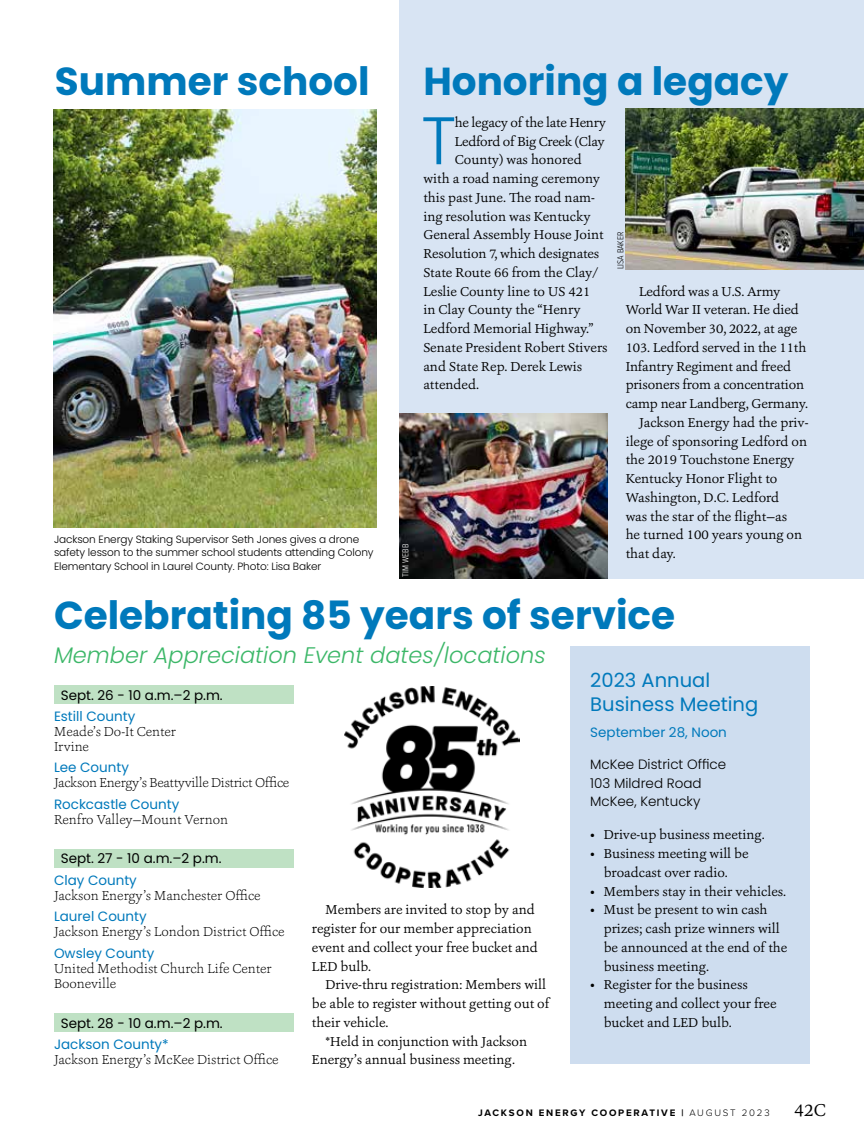
<style>
.page{position:relative;width:864px;height:1134px;background:#fff}
.page>*{position:absolute;margin:0;border:0;box-sizing:border-box;transform-origin:0 0}
.t1{font:300 67.2px "Poppins";color:#0079bb}
.t2{font:700 39px "Poppins";color:#0079bb}
.t3{font:italic 300 22.5px "Poppins";color:#3cb768}
.t4{font:19.5px/24px "Poppins";color:#0079bb}
.t5{font:18px "Ashbury";color:#000}
.t6{font:13.5px/18.8px "Ashbury";color:#000}
.t7{font:200 13.5px/15px "Ashbury";color:#000}
.t8{font:13.5px "Poppins";color:#0079bb}
.t9{font:13.5px "Poppins";color:#000}
.t10{font:300 13.5px/18.8px "Poppins";color:#000}
.t11{font:13.5px "Ashbury";letter-spacing:-.02em;color:#000}
.t12{font:200 13.5px "Ashbury";letter-spacing:-.02em;color:#000}
.t13{font:300 10.5px/13.5px "Poppins";letter-spacing:-.01em;color:#000}
.t14{font:700 9.75px "Proxima Nova";letter-spacing:.18em;color:#000}
.t15{font:300 9px "Proxima Nova Cond";color:#000}
.t16{font:300 9px "Proxima Nova Cond";color:#fff}
.s1{font-weight:300}
</style>
<div class="page">
<div style="left:400px;top:0;width:464px;height:579px;background:#d8e4f3"></div>
<div style="left:570px;top:647px;width:240px;height:417px;background:#ceddef"></div>
<img style="left:53px;top:109px;width:323px;height:418px">
<img style="left:626px;top:108px;width:238px;height:161px">
<img style="left:400px;top:413px;width:208px;height:166px">
<div style="left:54px;top:686px;width:240px;height:18px;background:#bfe1c4"></div>
<div style="left:54px;top:849px;width:240px;height:19px;background:#bfe1c4"></div>
<div style="left:54px;top:1013px;width:240px;height:19px;background:#bfe1c4"></div>
<img style="left:344px;top:686px;width:176px;height:201px">
<h2 class="t2" style="left:55px;top:59px;width:316px">Summer school</h2>
<p class="t13" style="left:54px;top:532px;width:321px">Jackson Energy Staking Supervisor Seth Jones gives a drone safety lesson to the summer school students attending Colony<br>Elementary School in Laurel County. Photo: Lisa Baker</p>
<p class="t16" style="left:399px;top:577px;width:34px;rotate:-90deg">TIM WEBB</p>
<h2 class="t2" style="left:423px;top:59px;width:367px">Honoring a legacy</h2>
<h1 class="t1" style="left:421px;top:102px;width:36px">T</h1>
<p class="t11" style="left:455px;top:114px;width:153px">he legacy of the late Henry</p>
<p class="t11" style="left:455px;top:132px;width:151px">Ledford of Big Creek (Clay</p>
<p class="t6" style="left:455px;top:150px;width:128px">County) was honored</p>
<p class="t6" style="left:423px;top:169px;width:178px">with a road naming ceremony</p>
<p class="t6" style="left:423px;top:188px;width:173px">this past June. The road nam-</p>
<p class="t6" style="left:423px;top:207px;width:169px">ing resolution was Kentucky</p>
<p class="t6" style="left:423px;top:225px;width:182px">General Assembly House Joint</p>
<p class="t6" style="left:423px;top:244px;width:177px">Resolution 7, which designates</p>
<p class="t6" style="left:423px;top:263px;width:176px">State Route 66 from the Clay/</p>
<p class="t6" style="left:423px;top:282px;width:169px">Leslie County line to US 421</p>
<p class="t6" style="left:423px;top:300px;width:159px">in Clay County the “Henry</p>
<p class="t6" style="left:423px;top:319px;width:172px">Ledford Memorial Highway.”</p>
<p class="t6" style="left:423px;top:338px;width:186px">Senate President Robert Stivers</p>
<p class="t6" style="left:423px;top:357px;width:160px">and State Rep. Derek Lewis</p>
<p class="t6" style="left:423px;top:375px;width:57px">attended.</p>
<p class="t15" style="left:614px;top:269px;width:39px;rotate:-90deg">LISA BAKER</p>
<p class="t6" style="left:639px;top:282px;width:143px">Ledford was a U.S. Army</p>
<p class="t6" style="left:626px;top:300px;width:175px">World War II veteran. He died</p>
<p class="t6" style="left:626px;top:319px;width:173px">on November 30, 2022, at age</p>
<p class="t6" style="left:626px;top:338px;width:182px">103. Ledford served in the 11th</p>
<p class="t6" style="left:626px;top:357px;width:167px">Infantry Regiment and freed</p>
<p class="t6" style="left:626px;top:375px;width:180px">prisoners from a concentration</p>
<p class="t6" style="left:626px;top:394px;width:184px">camp near Landberg, Germany.</p>
<p class="t6" style="left:639px;top:413px;width:171px">Jackson Energy had the priv-</p>
<p class="t6" style="left:626px;top:432px;width:183px">ilege of sponsoring Ledford on</p>
<p class="t6" style="left:626px;top:450px;width:170px">the 2019 Touchstone Energy</p>
<p class="t6" style="left:626px;top:469px;width:153px">Kentucky Honor Flight to</p>
<p class="t6" style="left:626px;top:488px;width:155px">Washington, D.C. Ledford</p>
<p class="t6" style="left:626px;top:507px;width:163px">was the star of the flight—as</p>
<p class="t6" style="left:626px;top:525px;width:178px">he turned 100 years young on</p>
<p class="t6" style="left:626px;top:544px;width:52px">that day.</p>
<h2 class="t2" style="left:54px;top:593px;width:623px">Celebrating 85 years of service</h2>
<h3 class="t3" style="left:54px;top:642px;width:493px">Member Appreciation Event dates/locations</h3>
<p class="t9" style="left:61px;top:687px;width:164px">Sept. 26 - 10 a.m.–2 p.m.</p>
<p class="t8" style="left:54px;top:708px;width:83px">Estill County</p>
<p class="t7" style="left:54px;top:724px;width:123px">Meade’s Do-It Center<br>Irvine</p>
<p class="t8" style="left:54px;top:760px;width:77px">Lee County</p>
<p class="t12" style="left:54px;top:774px;width:237px">Jackson Energy’s Beattyville District Office</p>
<p class="t8" style="left:54px;top:797px;width:127px">Rockcastle County</p>
<p class="t7" style="left:54px;top:812px;width:176px">Renfro Valley—Mount Vernon</p>
<p class="t9" style="left:61px;top:851px;width:162px">Sept. 27 - 10 a.m.–2 p.m.</p>
<p class="t8" style="left:54px;top:872px;width:84px">Clay County</p>
<p class="t7" style="left:54px;top:888px;width:208px">Jackson Energy’s Manchester Office</p>
<p class="t8" style="left:54px;top:909px;width:94px">Laurel County</p>
<p class="t7" style="left:54px;top:924px;width:232px">Jackson Energy’s London District Office</p>
<p class="t8" style="left:54px;top:946px;width:102px">Owsley County</p>
<p class="t7" style="left:54px;top:961px;width:219px">United Methodist Church Life Center<br>Booneville</p>
<p class="t9" style="left:61px;top:1015px;width:164px">Sept. 28 - 10 a.m.–2 p.m.</p>
<p class="t8" style="left:54px;top:1036px;width:116px">Jackson County*</p>
<p class="t7" style="left:54px;top:1052px;width:226px">Jackson Energy’s McKee District Office</p>
<p class="t6" style="left:312px;top:900px;width:228px;text-indent:14px">Members are invited to stop by and register for our member appreciation event and collect your free bucket and<br>LED bulb.</p>
<p class="t6" style="left:325px;top:975px;width:222px">Drive-thru registration: Members will</p>
<p class="t6" style="left:312px;top:994px;width:239px">be able to register without getting out of</p>
<p class="t6" style="left:312px;top:1013px;width:78px">their vehicle.</p>
<p class="t6" style="left:325px;top:1032px;width:203px">*Held in conjunction with Jackson</p>
<p class="t6" style="left:312px;top:1050px;width:205px">Energy’s annual business meeting.</p>
<h3 class="t4" style="left:590px;top:669px;width:170px">2023 Annual<br>Business Meeting</h3>
<p class="t8" style="left:590px;top:724px;width:138px">September 28, Noon</p>
<p class="t10" style="left:590px;top:755px;width:137px">McKee District Office<br>103 Mildred Road<br>McKee, Kentucky</p>
<p class="t6" style="left:590px;top:825px;width:176px">• Drive-up business meeting.</p>
<p class="t6" style="left:590px;top:844px;width:160px;text-align:center">• Business meeting will be broadcast over radio.</p>
<p class="t6" style="left:590px;top:882px;width:197px">• Members stay in their vehicles.</p>
<p class="t6" style="left:604px;top:900px;width:185px;text-indent:-14px">• Must be present to win cash prizes; cash prize winners will be announced at the end of the business meeting.</p>
<p class="t6" style="left:604px;top:975px;width:174px;text-indent:-14px">• Register for the business meeting and collect your free bucket and LED bulb.</p>
<p class="t14" style="left:478px;top:1106px;width:293px">JACKSON ENERGY COOPERATIVE | <span class="s1">AUGUST 2023</span></p>
<h3 class="t5" style="left:794px;top:1099px;width:34px">42C</h3>
</div>
